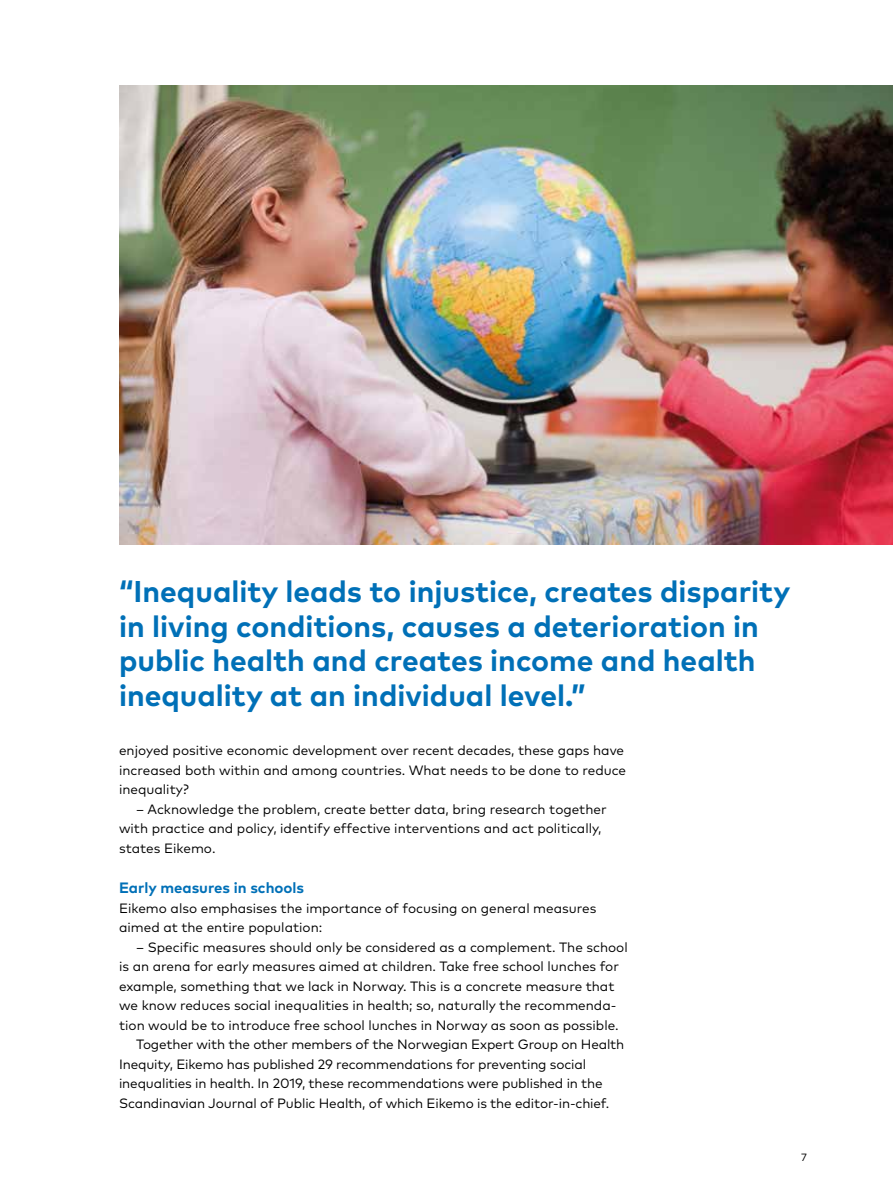
<style>
.page{position:relative;width:893px;height:1191px;background:#fff}
.page>*{position:absolute;margin:0;border:0;box-sizing:border-box;transform-origin:0 0}
.t1{font:700 30px/34.5px "Mark Pro";color:#0070b7}
.t2{font:700 15px "Mark Pro";color:#0070b7}
.t3{font:13.5px/19.5px "Mark Pro";color:#000}
.t4{font:10.5px "Mark Pro";color:#000}
</style>
<div class="page">
<img style="left:119px;top:85px;width:774px;height:459px">
<h1 class="t1" style="left:119px;top:572px;width:673px">“Inequality leads to injustice, creates disparity in living conditions, causes a deterioration in public health and creates income and health inequality at an individual level.”</h1>
<p class="t3" style="left:119px;top:739px;width:509px">enjoyed positive economic development over recent decades, these gaps have increased both within and among countries. What needs to be done to reduce inequality?</p>
<p class="t3" style="left:119px;top:798px;width:489px;text-indent:17px">– Acknowledge the problem, create better data, bring research together with practice and policy, identify effective interventions and act politically, states Eikemo.</p>
<p class="t2" style="left:119px;top:876px;width:187px">Early measures in schools</p>
<p class="t3" style="left:119px;top:897px;width:479px">Eikemo also emphasises the importance of focusing on general measures aimed at the entire population:</p>
<p class="t3" style="left:136px;top:936px;width:493px">– Specific measures should only be considered as a complement. The school</p>
<p class="t3" style="left:119px;top:955px;width:501px">is an arena for early measures aimed at children. Take free school lunches for</p>
<p class="t3" style="left:119px;top:975px;width:497px">example, something that we lack in Norway. This is a concrete measure that</p>
<p class="t3" style="left:119px;top:994px;width:499px">we know reduces social inequalities in health; so, naturally the recommenda-</p>
<p class="t3" style="left:119px;top:1014px;width:501px">tion would be to introduce free school lunches in Norway as soon as possible.</p>
<p class="t3" style="left:136px;top:1033px;width:490px">Together with the other members of the Norwegian Expert Group on Health</p>
<p class="t3" style="left:119px;top:1053px;width:469px">Inequity, Eikemo has published 29 recommendations for preventing social</p>
<p class="t3" style="left:119px;top:1072px;width:485px">inequalities in health. In 2019, these recommendations were published in the</p>
<p class="t3" style="left:119px;top:1092px;width:492px">Scandinavian Journal of Public Health, of which Eikemo is the editor-in-chief.</p>
<p class="t4" style="left:801px;top:1149px;width:7px">7</p>
</div>
